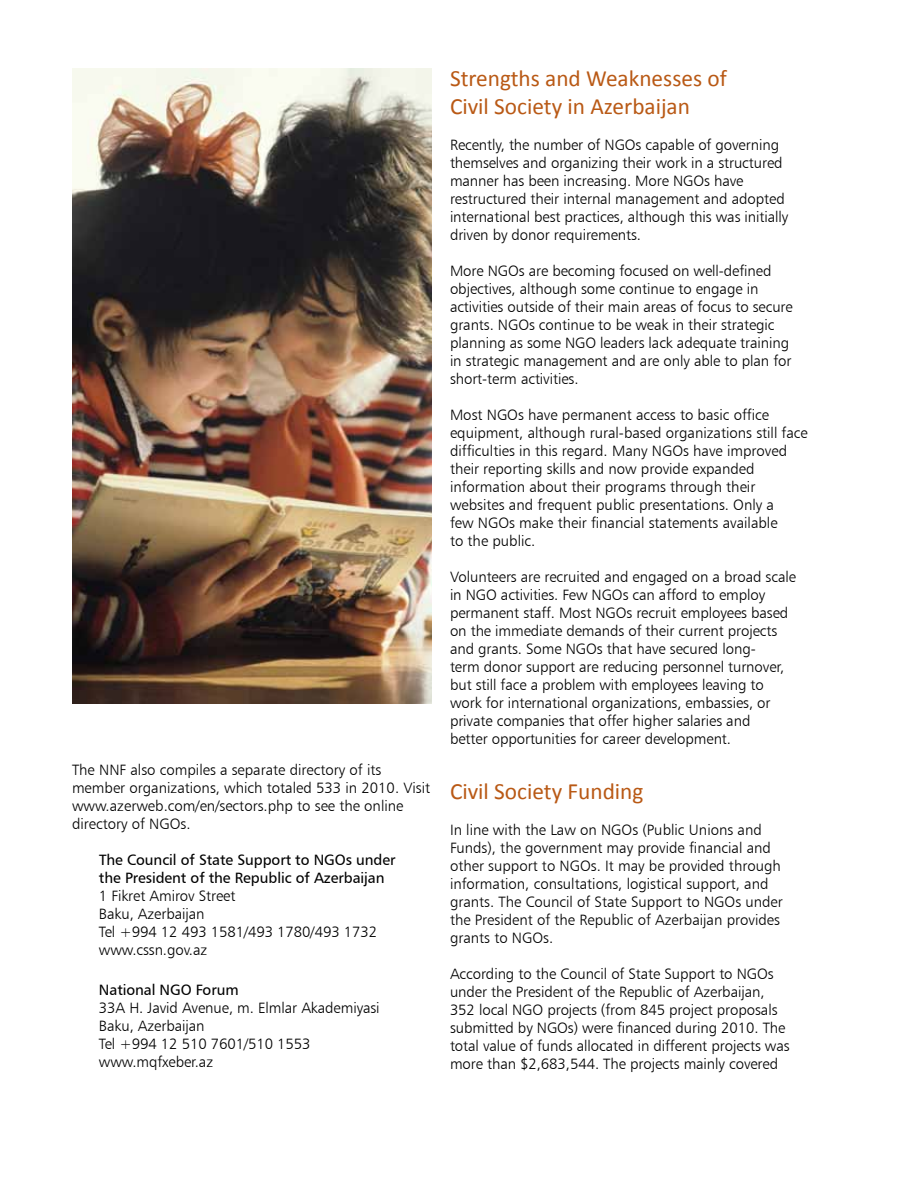
<style>
.page{position:relative;width:918px;height:1188px;background:#fff}
.page>*{position:absolute;margin:0;border:0;box-sizing:border-box;transform-origin:0 0}
.t1{font:23.25px/28px "Calibri";color:#b95915}
.t2{font:15px/18px "Humanist 777 BT Light B";letter-spacing:-.005em;color:#000}
.t3{font:15px/18px "Humanist 777 BT Roman B";letter-spacing:-.005em;color:#000}
</style>
<div class="page">
<img style="left:72px;top:68px;width:360px;height:636px">
<p class="t2" style="left:72px;top:760px;width:360px">The NNF also compiles a separate directory of its member organizations, which totaled 533 in 2010. Visit www.azerweb.com/en/sectors.php to see the online directory of NGOs.</p>
<p class="t3" style="left:99px;top:850px;width:298px">The Council of State Support to NGOs under the President of the Republic of Azerbaijan</p>
<p class="t2" style="left:99px;top:886px;width:280px">1 Fikret Amirov Street<br>Baku, Azerbaijan<br>Tel +994 12 493 1581/493 1780/493 1732 www.cssn.gov.az</p>
<p class="t3" style="left:99px;top:981px;width:141px">National NGO Forum</p>
<p class="t2" style="left:99px;top:999px;width:282px">33A H. Javid Avenue, m. Elmlar Akademiyasi<br>Baku, Azerbaijan<br>Tel +994 12 510 7601/510 1553 www.mqfxeber.az</p>
<h1 class="t1" style="left:450px;top:64px;width:278px">Strengths and Weaknesses of<br>Civil Society in Azerbaijan</h1>
<p class="t2" style="left:450px;top:136px;width:340px">Recently, the number of NGOs capable of governing themselves and organizing their work in a structured manner has been increasing. More NGOs have restructured their internal management and adopted international best practices, although this was initially driven by donor requirements.</p>
<p class="t2" style="left:450px;top:262px;width:344px">More NGOs are becoming focused on well-defined objectives, although some continue to engage in activities outside of their main areas of focus to secure grants. NGOs continue to be weak in their strategic planning as some NGO leaders lack adequate training in strategic management and are only able to plan for short-term activities.</p>
<p class="t2" style="left:450px;top:406px;width:359px">Most NGOs have permanent access to basic office equipment, although rural-based organizations still face difficulties in this regard. Many NGOs have improved their reporting skills and now provide expanded information about their programs through their websites and frequent public presentations. Only a<br>few NGOs make their financial statements available<br>to the public.</p>
<p class="t2" style="left:450px;top:568px;width:348px">Volunteers are recruited and engaged on a broad scale in NGO activities. Few NGOs can afford to employ permanent staff. Most NGOs recruit employees based on the immediate demands of their current projects and grants. Some NGOs that have secured long-<br>term donor support are reducing personnel turnover, but still face a problem with employees leaving to work for international organizations, embassies, or private companies that offer higher salaries and<br>better opportunities for career development.</p>
<h1 class="t1" style="left:450px;top:777px;width:195px">Civil Society Funding</h1>
<p class="t2" style="left:450px;top:821px;width:334px">In line with the Law on NGOs (Public Unions and Funds), the government may provide financial and other support to NGOs. It may be provided through information, consultations, logistical support, and grants. The Council of State Support to NGOs under the President of the Republic of Azerbaijan provides grants to NGOs.</p>
<p class="t2" style="left:450px;top:965px;width:341px">According to the Council of State Support to NGOs under the President of the Republic of Azerbaijan, 352 local NGO projects (from 845 project proposals submitted by NGOs) were financed during 2010. The total value of funds allocated in different projects was more than $2,683,544. The projects mainly covered</p>
</div>
